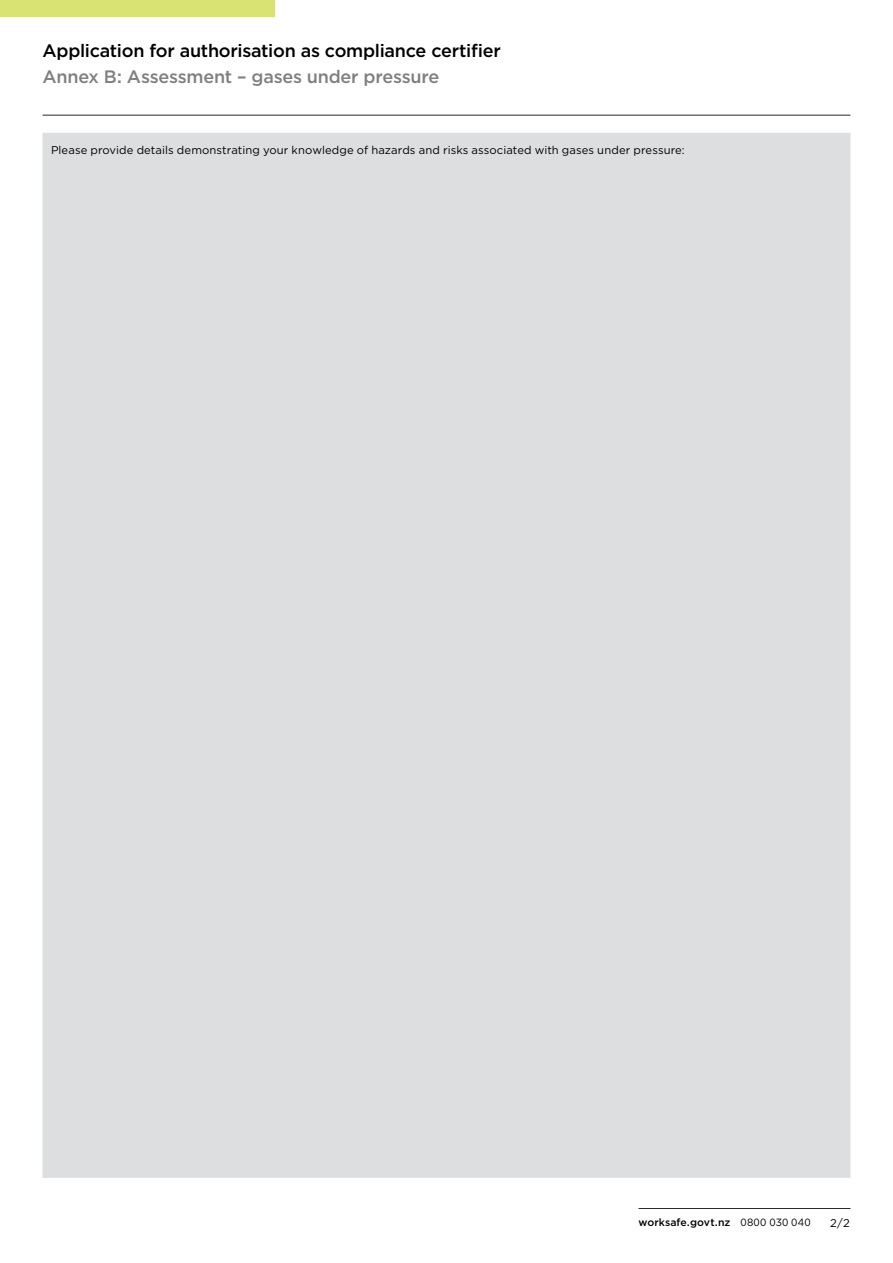
<style>
.page{position:relative;width:893px;height:1263px;background:#fff}
.page>*{position:absolute;margin:0;border:0;box-sizing:border-box;transform-origin:0 0}
.t1{font:500 18px "Gotham";letter-spacing:-.015em;color:#000}
.t2{font:500 18px "Gotham";letter-spacing:-.015em;color:#7d7f81}
.t3{font:11.25px "Gotham";letter-spacing:.01em;color:#000}
.t4{font:500 10.5px "Gotham";letter-spacing:.005em;color:#000}
.s1{font-weight:400}
</style>
<div class="page">
<hr style="left:639px;top:1208px;width:211px;height:1px;background:#292829">
<div style="left:0;top:0;width:274px;height:17px;background:#d8e373"></div>
<div style="left:43px;top:133px;width:807px;height:1045px;background:#dddee0"></div>
<hr style="left:43px;top:115px;width:807px;height:1px;background:#292829">
<h1 class="t1" style="left:43px;top:39px;width:460px">Application for authorisation as compliance certifier</h1>
<h1 class="t2" style="left:43px;top:65px;width:398px">Annex B: Assessment – gases under pressure</h1>
<p class="t3" style="left:51px;top:143px;width:635px">Please provide details demonstrating your knowledge of hazards and risks associated with gases under pressure:</p>
<p class="t4" style="left:639px;top:1215px;width:174px">worksafe.govt.nz <span class="s1">0800 030 040</span></p>
<p class="t3" style="left:830px;top:1215px;width:21px">2/2</p>
</div>
